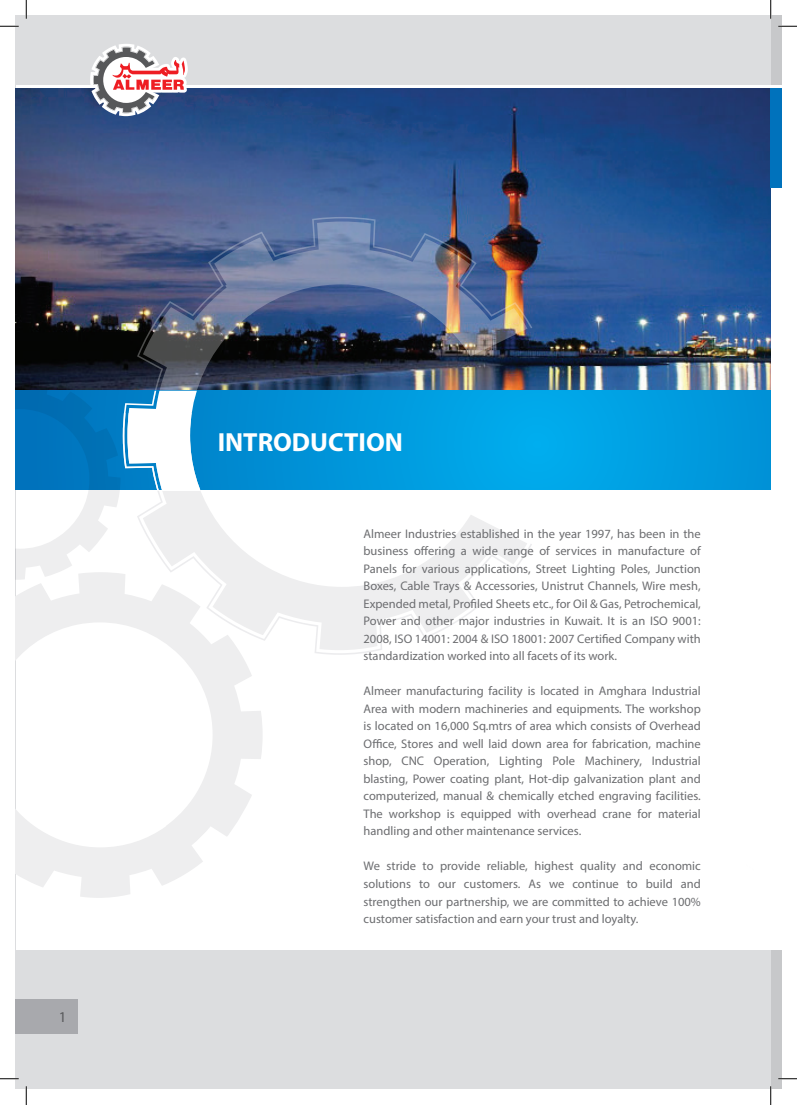
<style>
.page{position:relative;width:797px;height:1105px;background:#fff}
.page>*{position:absolute;margin:0;border:0;box-sizing:border-box;transform-origin:0 0}
.t1{font:700 26.25px "Myriad Pro";color:#fff}
.t2{font:15px "Myriad Pro";color:#57585a}
.t3{font:12.5px/17.5px "Myriad Pro";color:#6c6d70;text-align:justify}
</style>
<div class="page">
<div style="left:16px;top:16px;width:754px;height:1073px;background:#dcdddf"></div>
<div style="left:16px;top:999px;width:62px;height:35px;background:#a8a9ad"></div>
<div style="left:770px;top:16px;width:11px;height:1073px;background:#c7c8ca"></div>
<div style="left:16px;top:85px;width:765px;height:865px;background:#fff"></div>
<img style="left:16px;top:89px;width:754px;height:301px">
<svg style="left:120px;top:390px;width:650px;height:99px;background:#009ee1"></svg>
<div style="left:770px;top:89px;width:11px;height:98px;background:#0072bc"></div>
<svg style="left:90px;top:44px;width:98px;height:72px"></svg>
<svg style="left:137px;top:491px;width:390px;height:159px"></svg>
<svg style="left:123px;top:217px;width:409px;height:175px;background:#465982"></svg>
<img style="left:127px;top:222px;width:400px;height:170px">
<svg style="left:16px;top:572px;width:247px;height:326px"></svg>
<svg style="left:16px;top:378px;width:104px;height:202px"></svg>
<svg style="left:123px;top:392px;width:409px;height:98px"></svg>
<svg style="left:127px;top:392px;width:400px;height:98px;background:#22a4df"></svg>
<svg style="left:0;top:25px;width:19px;height:2px"></svg>
<svg style="left:778px;top:25px;width:19px;height:2px"></svg>
<svg style="left:0;top:1078px;width:19px;height:1px"></svg>
<svg style="left:778px;top:1078px;width:19px;height:1px"></svg>
<svg style="left:25px;top:0;width:2px;height:19px"></svg>
<svg style="left:25px;top:1086px;width:2px;height:19px"></svg>
<svg style="left:770px;top:0;width:1px;height:19px"></svg>
<svg style="left:770px;top:1086px;width:1px;height:19px"></svg>
<p class="t2" style="left:59px;top:1008px;width:9px">1</p>
<h1 class="t1" style="left:218px;top:425px;width:187px">INTRODUCTION</h1>
<p class="t3" style="left:363px;top:525px;width:339px">Almeer Industries established in the year 1997, has been in the business offering a wide range of services in manufacture of Panels for various applications, Street Lighting Poles, Junction Boxes, Cable Trays &amp; Accessories, Unistrut Channels, Wire mesh, Expended metal, Profiled Sheets etc., for Oil &amp; Gas, Petrochemical, Power and other major industries in Kuwait. It is an ISO 9001:<br>2008, ISO 14001: 2004 &amp; ISO 18001: 2007 Certified Company with standardization worked into all facets of its work.</p>
<p class="t3" style="left:363px;top:682px;width:339px">Almeer manufacturing facility is located in Amghara Industrial Area with modern machineries and equipments. The workshop is located on 16,000 Sq.mtrs of area which consists of Overhead Office, Stores and well laid down area for fabrication, machine shop, CNC Operation, Lighting Pole Machinery, Industrial blasting, Power coating plant, Hot-dip galvanization plant and computerized, manual &amp; chemically etched engraving facilities.<br>The workshop is equipped with overhead crane for material handling and other maintenance services.</p>
<p class="t3" style="left:363px;top:857px;width:339px">We stride to provide reliable, highest quality and economic solutions to our customers. As we continue to build and strengthen our partnership, we are committed to achieve 100% customer satisfaction and earn your trust and loyalty.</p>
</div>
